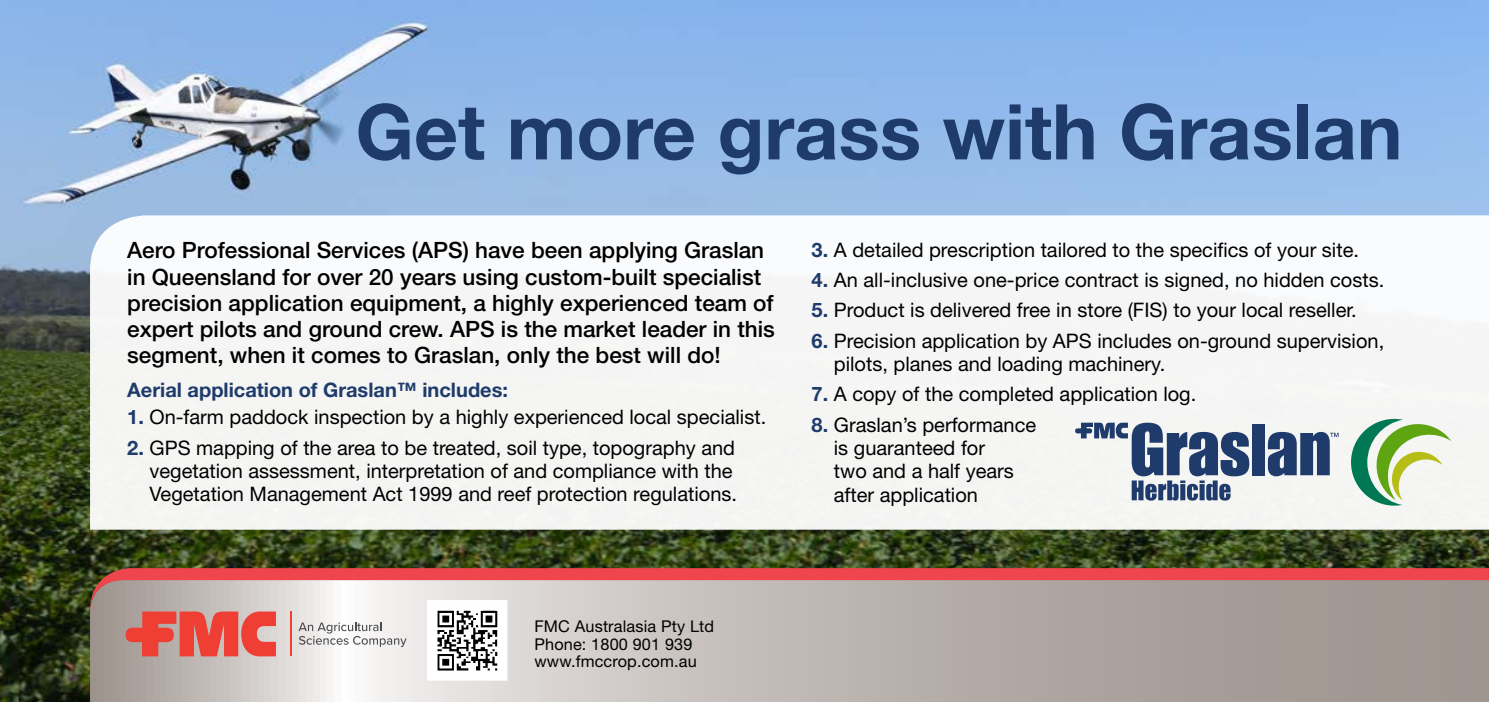
<style>
.page{position:relative;width:1489px;height:702px;background:#fff}
.page>*{position:absolute;margin:0;border:0;box-sizing:border-box;transform-origin:0 0}
.t1{font:700 77px "Helvetica Neue";color:#1e3b6b}
.t2{font:500 22.5px/26.2px "Helvetica Neue";color:#000}
.t3{font:20px/23.2px "Helvetica Neue";color:#000}
.t4{font:700 20px "Helvetica Neue";color:#1e3b6b}
.t5{font:16.25px/17.2px "Helvetica Neue";letter-spacing:.01em;color:#000}
.s1{font-weight:700;color:#1e3b6b}
</style>
<div class="page">
<img style="left:0;top:0;width:1488px;height:702px">
<div style="left:90px;top:215px;width:1398px;height:314px;background:#f5f6f5"></div>
<svg style="left:1350px;top:419px;width:101px;height:86px"></svg>
<svg style="left:1075px;top:422px;width:174px;height:78px"></svg>
<div style="left:1251px;top:424px;width:13px;height:51px;background:#1e3b6b"></div>
<svg style="left:1267px;top:432px;width:71px;height:44px"></svg>
<svg style="left:90px;top:614px;width:1398px;height:88px;background:#bcb4b0"></svg>
<svg style="left:90px;top:568px;width:1398px;height:46px;background:#ca9896"></svg>
<svg style="left:125px;top:611px;width:151px;height:45px;background:#df625a"></svg>
<hr style="left:290px;top:611px;width:1px;height:45px;background:#ef3e33">
<svg style="left:298px;top:622px;width:108px;height:25px"></svg>
<svg style="left:427px;top:600px;width:80px;height:80px"></svg>
<h1 class="t1" style="left:355px;top:84px;width:1048px">Get more grass with Graslan</h1>
<p class="t2" style="left:127px;top:237px;width:649px">Aero Professional Services (APS) have been applying Graslan in Queensland for over 20 years using custom-built specialist precision application equipment, a highly experienced team of expert pilots and ground crew. APS is the market leader in this segment, when it comes to Graslan, only the best will do!</p>
<p class="t4" style="left:127px;top:378px;width:382px">Aerial application of Graslan™ includes:</p>
<p class="t3" style="left:127px;top:405px;width:640px"><span class="s1">1.</span> On-farm paddock inspection by a highly experienced local specialist.</p>
<p class="t3" style="left:149px;top:435px;width:589px;text-indent:-22px"><span class="s1">2.</span> GPS mapping of the area to be treated, soil type, topography and vegetation assessment, interpretation of and compliance with the<br>Vegetation Management Act 1999 and reef protection regulations.</p>
<p class="t3" style="left:811px;top:237px;width:549px"><span class="s1">3.</span> A detailed prescription tailored to the specifics of your site.</p>
<p class="t3" style="left:811px;top:268px;width:574px"><span class="s1">4.</span> An all-inclusive one-price contract is signed, no hidden costs.</p>
<p class="t3" style="left:811px;top:298px;width:546px"><span class="s1">5.</span> Product is delivered free in store (FIS) to your local reseller.</p>
<p class="t3" style="left:833px;top:328px;width:552px;text-indent:-22px"><span class="s1">6.</span> Precision application by APS includes on-ground supervision, pilots, planes and loading machinery.</p>
<p class="t3" style="left:811px;top:382px;width:386px"><span class="s1">7.</span> A copy of the completed application log.</p>
<p class="t3" style="left:833px;top:412px;width:204px;text-indent:-22px"><span class="s1">8.</span> Graslan’s performance is guaranteed for<br>two and a half years after application</p>
<p class="t5" style="left:534px;top:617px;width:181px">FMC Australasia Pty Ltd<br>Phone: 1800 901 939 www.fmccrop.com.au</p>
</div>
